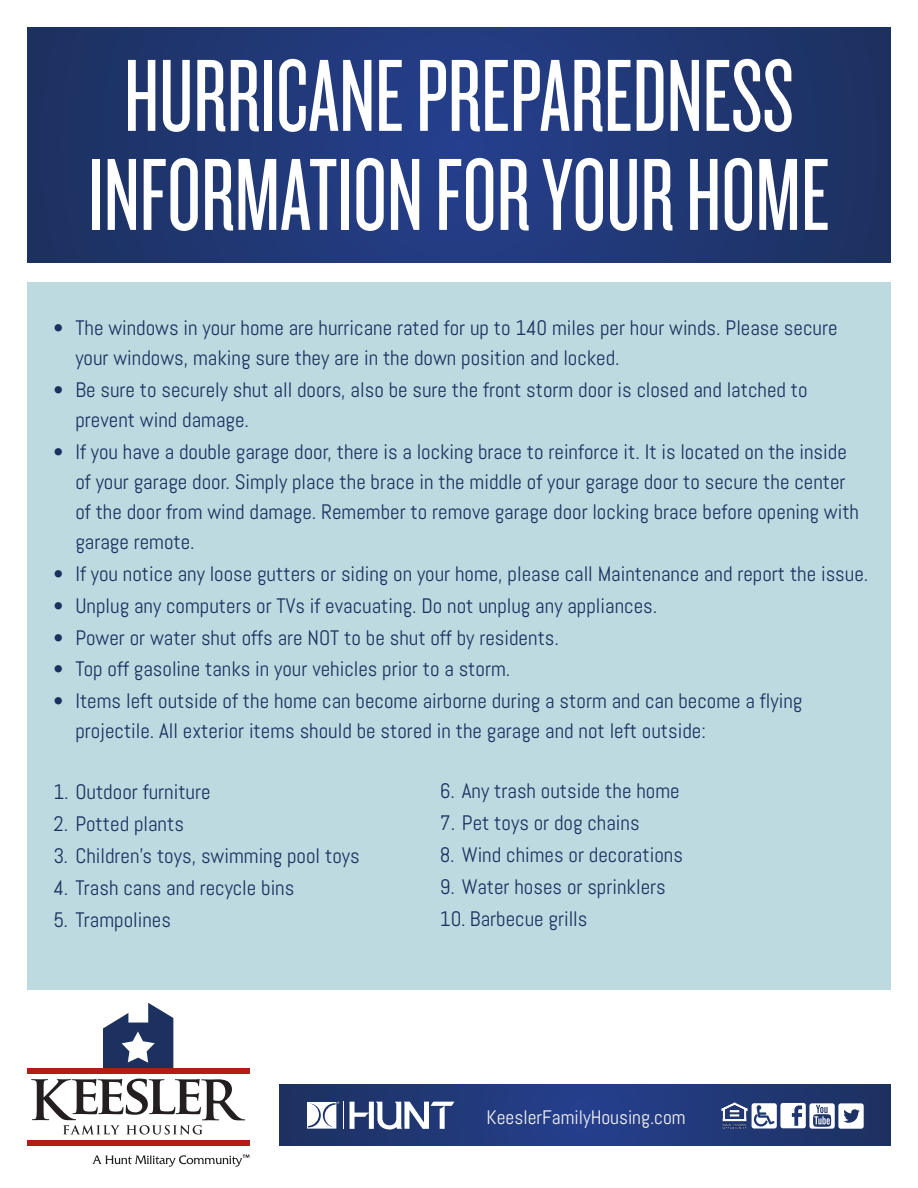
<style>
.page{position:relative;width:918px;height:1188px;background:#fff}
.page>*{position:absolute;margin:0;border:0;box-sizing:border-box;transform-origin:0 0}
.t1{font:106.5px "Knockout HTF27 Junior Bantamwt";color:#fff}
.t2{font:21px/29.8px "Abel";color:#1c3160}
.t3{font:19.5px "Abel";color:#f6f4f0}
</style>
<div class="page">
<svg style="left:27px;top:27px;width:863px;height:235px;background:#203774"></svg>
<div style="left:27px;top:282px;width:863px;height:708px;background:#bcdae0"></div>
<svg style="left:31px;top:1079px;width:214px;height:56px"></svg>
<svg style="left:103px;top:1003px;width:70px;height:65px"></svg>
<div style="left:27px;top:1068px;width:222px;height:6px;background:#b41d15"></div>
<div style="left:27px;top:1140px;width:222px;height:6px;background:#b41d15"></div>
<svg style="left:92px;top:1155px;width:157px;height:12px"></svg>
<svg style="left:280px;top:1085px;width:611px;height:61px;background:#213878"></svg>
<img style="left:720px;top:1101px;width:28px;height:29px">
<svg style="left:752px;top:1103px;width:112px;height:26px"></svg>
<svg style="left:350px;top:1102px;width:104px;height:28px"></svg>
<svg style="left:307px;top:1101px;width:37px;height:28px"></svg>
<p class="t1" style="left:124px;top:44px;width:671px">HURRICANE PREPAREDNESS</p>
<p class="t1" style="left:88px;top:143px;width:743px">INFORMATION FOR YOUR HOME</p>
<p class="t2" style="left:75px;top:313px;width:764px;text-indent:-22px">• The windows in your home are hurricane rated for up to 140 miles per hour winds. Please secure your windows, making sure they are in the down position and locked.</p>
<p class="t2" style="left:75px;top:375px;width:734px;text-indent:-22px">• Be sure to securely shut all doors, also be sure the front storm door is closed and latched to prevent wind damage.</p>
<p class="t2" style="left:75px;top:437px;width:785px;text-indent:-22px">• If you have a double garage door, there is a locking brace to reinforce it. It is located on the inside of your garage door. Simply place the brace in the middle of your garage door to secure the center of the door from wind damage. Remember to remove garage door locking brace before opening with garage remote.</p>
<p class="t2" style="left:53px;top:559px;width:816px">• If you notice any loose gutters or siding on your home, please call Maintenance and report the issue.</p>
<p class="t2" style="left:53px;top:591px;width:605px">• Unplug any computers or TVs if evacuating. Do not unplug any appliances.</p>
<p class="t2" style="left:53px;top:622px;width:507px">• Power or water shut offs are NOT to be shut off by residents.</p>
<p class="t2" style="left:53px;top:654px;width:459px">• Top off gasoline tanks in your vehicles prior to a storm.</p>
<p class="t2" style="left:75px;top:686px;width:729px;text-indent:-22px">• Items left outside of the home can become airborne during a storm and can become a flying projectile. All exterior items should be stored in the garage and not left outside:</p>
<p class="t2" style="left:53px;top:777px;width:159px">1. Outdoor furniture</p>
<p class="t2" style="left:53px;top:809px;width:132px">2. Potted plants</p>
<p class="t2" style="left:53px;top:841px;width:308px">3. Children’s toys, swimming pool toys</p>
<p class="t2" style="left:53px;top:873px;width:243px">4. Trash cans and recycle bins</p>
<p class="t2" style="left:53px;top:905px;width:119px">5. Trampolines</p>
<p class="t2" style="left:440px;top:776px;width:241px">6. Any trash outside the home</p>
<p class="t2" style="left:440px;top:808px;width:201px">7. Pet toys or dog chains</p>
<p class="t2" style="left:440px;top:840px;width:244px">8. Wind chimes or decorations</p>
<p class="t2" style="left:440px;top:872px;width:227px">9. Water hoses or sprinklers</p>
<p class="t2" style="left:440px;top:903px;width:149px">10. Barbecue grills</p>
<p class="t3" style="left:487px;top:1104px;width:201px">KeeslerFamilyHousing.com</p>
</div>
